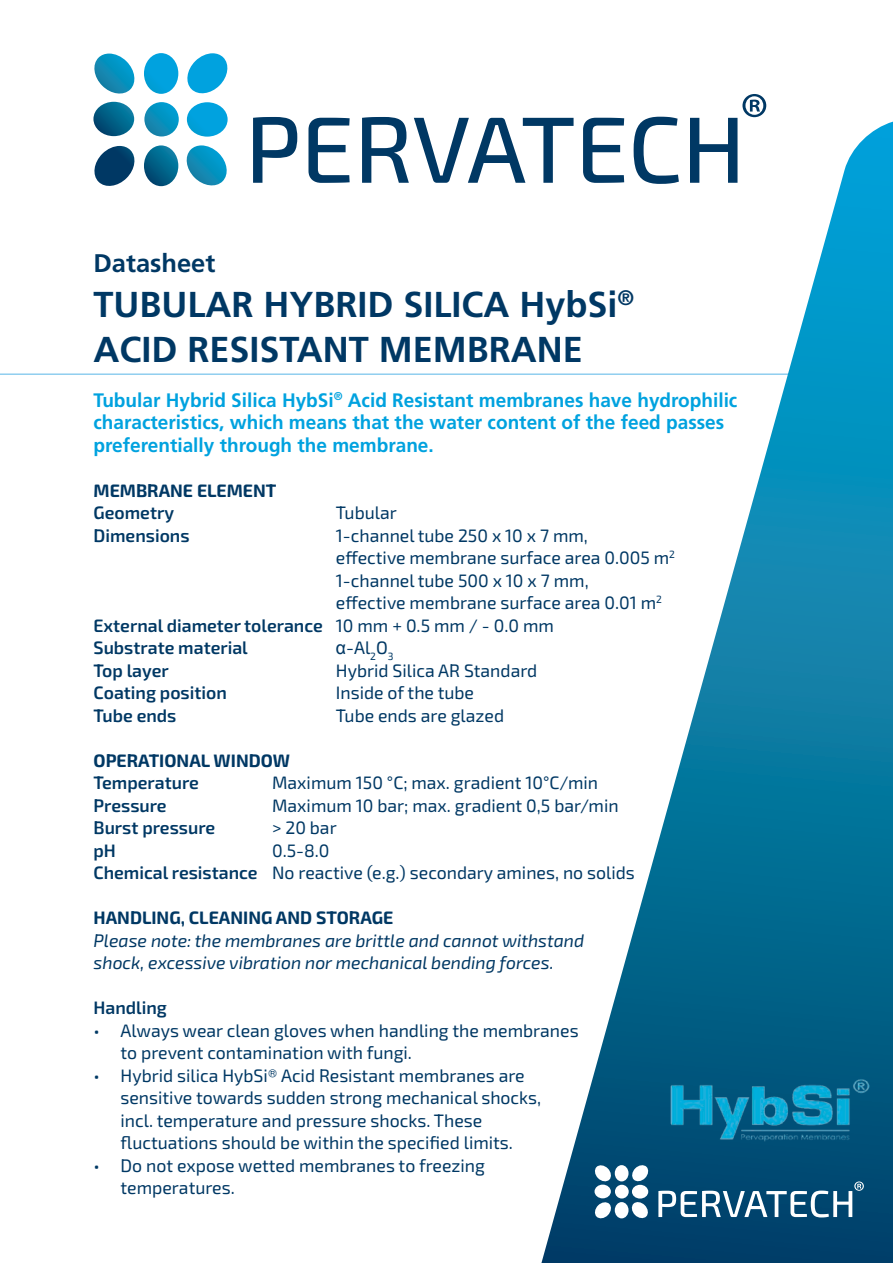
<style>
.page{position:relative;width:893px;height:1263px;background:#fff}
.page>*{position:absolute;margin:0;border:0;box-sizing:border-box;transform-origin:0 0}
.t1{font:700 36px/45px "Frutiger LT Std";color:#003864}
.t2{font:700 25.5px "Frutiger LT Std";color:#003864}
.t3{font:700 19.5px/22.5px "Frutiger LT Std";color:#00a2df}
.t4{font:18px/22.5px "Exo 2";color:#003864}
.t5{font:600 18px "Exo 2";color:#003864}
.t6{font:italic 18px/22.5px "Exo 2";color:#003864}
.t7{font:700 18px "Exo 2";color:#003864}
.s1{font-weight:400}
.s2{font-family:"Arial"}
.s3{font-weight:600}
</style>
<div class="page">
<hr style="left:0;top:373px;width:893px;height:2px;background:#8fceef">
<svg style="left:541px;top:122px;width:352px;height:1141px"></svg>
<svg style="left:253px;top:117px;width:44px;height:66px"></svg>
<svg style="left:308px;top:118px;width:42px;height:65px"></svg>
<svg style="left:362px;top:117px;width:212px;height:66px"></svg>
<svg style="left:583px;top:118px;width:41px;height:65px"></svg>
<svg style="left:634px;top:117px;width:45px;height:67px"></svg>
<svg style="left:690px;top:94px;width:76px;height:89px"></svg>
<svg style="left:94px;top:54px;width:41px;height:40px"></svg>
<svg style="left:186px;top:145px;width:41px;height:41px"></svg>
<svg style="left:94px;top:146px;width:41px;height:40px"></svg>
<svg style="left:187px;top:53px;width:41px;height:41px"></svg>
<svg style="left:144px;top:145px;width:34px;height:41px"></svg>
<svg style="left:144px;top:53px;width:34px;height:41px"></svg>
<svg style="left:187px;top:102px;width:41px;height:35px"></svg>
<svg style="left:93px;top:102px;width:41px;height:34px"></svg>
<svg style="left:144px;top:102px;width:35px;height:34px"></svg>
<img style="left:670px;top:1076px;width:201px;height:66px">
<svg style="left:658px;top:1181px;width:206px;height:36px"></svg>
<svg style="left:594px;top:1164px;width:18px;height:18px"></svg>
<svg style="left:631px;top:1201px;width:18px;height:18px"></svg>
<svg style="left:594px;top:1201px;width:18px;height:18px"></svg>
<svg style="left:631px;top:1164px;width:18px;height:18px"></svg>
<div style="left:615px;top:1202px;width:13px;height:16px;background:#fff;border-radius:50%"></div>
<div style="left:615px;top:1165px;width:13px;height:16px;background:#fff;border-radius:50%"></div>
<div style="left:632px;top:1185px;width:16px;height:13px;background:#fff;border-radius:50%"></div>
<div style="left:595px;top:1184px;width:16px;height:14px;background:#fff;border-radius:50%"></div>
<div style="left:615px;top:1185px;width:14px;height:13px;background:#fff;border-radius:50%"></div>
<h2 class="t2" style="left:94px;top:248px;width:123px">Datasheet</h2>
<h1 class="t1" style="left:94px;top:282px;width:542px">TUBULAR HYBRID SILICA HybSi<sup>®<br></sup>ACID RESISTANT MEMBRANE</h1>
<p class="t3" style="left:94px;top:389px;width:645px">Tubular Hybrid Silica HybSi<sup>®</sup> Acid Resistant membranes have hydrophilic characteristics, which means that the water content of the feed passes preferentially through the membrane.</p>
<p class="t7" style="left:94px;top:478px;width:184px">MEMBRANE ELEMENT</p>
<p class="t5" style="left:94px;top:500px;width:82px">Geometry</p>
<p class="t4" style="left:336px;top:501px;width:62px">Tubular</p>
<p class="t5" style="left:94px;top:523px;width:97px">Dimensions</p>
<p class="t4" style="left:336px;top:524px;width:254px">1-channel tube 250 x 10 x 7 mm,</p>
<p class="t4" style="left:336px;top:546px;width:341px">effective membrane surface area 0.005 m<sup>2</sup></p>
<p class="t4" style="left:336px;top:569px;width:254px">1-channel tube 500 x 10 x 7 mm,</p>
<p class="t4" style="left:336px;top:591px;width:328px">effective membrane surface area 0.01 m<sup>2</sup></p>
<p class="t5" style="left:94px;top:613px;width:462px">External diameter tolerance <span class="s1">10 mm + 0.5 mm / - 0.0 mm</span></p>
<p class="t5" style="left:94px;top:635px;width:156px">Substrate material</p>
<p class="t4" style="left:336px;top:636px;width:59px"><span class="s2">α</span>-Al<sub>2</sub>O<sub>3</sub></p>
<p class="t5" style="left:94px;top:658px;width:77px">Top layer</p>
<p class="t4" style="left:336px;top:659px;width:203px">Hybrid Silica AR Standard</p>
<p class="t5" style="left:94px;top:680px;width:135px">Coating position</p>
<p class="t4" style="left:336px;top:681px;width:140px">Inside of the tube</p>
<p class="t5" style="left:94px;top:703px;width:84px">Tube ends</p>
<p class="t4" style="left:336px;top:704px;width:170px">Tube ends are glazed</p>
<p class="t7" style="left:94px;top:748px;width:198px">OPERATIONAL WINDOW</p>
<p class="t5" style="left:94px;top:770px;width:107px">Temperature</p>
<p class="t4" style="left:272px;top:771px;width:328px">Maximum 150 °C; max. gradient 10°C/min</p>
<p class="t5" style="left:94px;top:793px;width:75px">Pressure</p>
<p class="t4" style="left:272px;top:794px;width:348px">Maximum 10 bar; max. gradient 0,5 bar/min</p>
<p class="t5" style="left:94px;top:815px;width:123px">Burst pressure</p>
<p class="t4" style="left:272px;top:816px;width:66px">&gt; 20 bar</p>
<p class="t5" style="left:94px;top:838px;width:24px">pH</p>
<p class="t4" style="left:94px;top:839px;width:543px;text-indent:179px">0.5-8.0<br><span class="s3">Chemical resistance</span> No reactive (e.g.) secondary amines, no solids</p>
<p class="t7" style="left:94px;top:905px;width:301px">HANDLING, CLEANING AND STORAGE</p>
<p class="t6" style="left:94px;top:929px;width:492px">Please note: the membranes are brittle and cannot withstand shock, excessive vibration nor mechanical bending forces.</p>
<p class="t5" style="left:94px;top:995px;width:75px">Handling</p>
<p class="t4" style="left:121px;top:1019px;width:460px;text-indent:-27px">• Always wear clean gloves when handling the membranes to prevent contamination with fungi.</p>
<p class="t4" style="left:121px;top:1064px;width:422px;text-indent:-27px">• Hybrid silica HybSi® Acid Resistant membranes are sensitive towards sudden strong mechanical shocks, incl. temperature and pressure shocks. These fluctuations should be within the specified limits.</p>
<p class="t4" style="left:121px;top:1154px;width:366px;text-indent:-27px">• Do not expose wetted membranes to freezing temperatures.</p>
</div>
